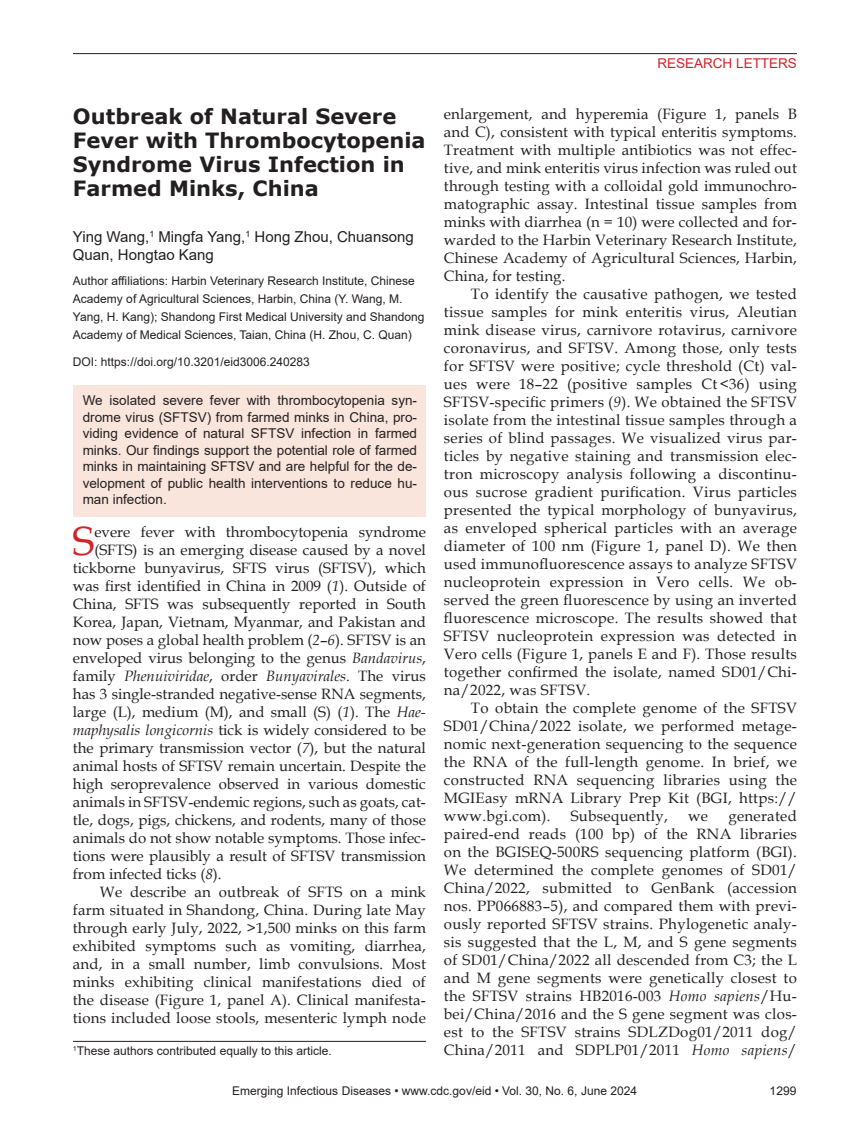
<style>
.page{position:relative;width:851px;height:1134px;background:#fff}
.page>*{position:absolute;margin:0;border:0;box-sizing:border-box;transform-origin:0 0}
.Drop_Cap{font:40.8px "Book Antiqua";color:#d1232a}
.Article_Title{font:700 21px/24px "Verdana";color:#231f20}
.Body_Text{font:15px/18px "Book Antiqua";letter-spacing:.02em;color:#231f20;text-align:justify}
.Drop_Cap-2{font:15px "Book Antiqua";color:#231f20}
.Authors{font:15px/18px "Arial";color:#231f20}
.Drop_Cap-3{font:italic 15px "Book Antiqua";color:#231f20}
.Abstract{font:13.5px/16.5px "Arial";color:#231f20;text-align:justify}
.t1{font:13.5px "Arial";color:#d1232a}
.Affiliations{font:12px/18px "Arial";color:#231f20}
.Footnote{font:12px "Arial";color:#231f20}
.DOI{font:12px "Arial";color:#231f20}
.s1{font-style:italic}
.s2{font-style:normal}
</style>
<div class="page">
<hr style="left:73px;top:53px;width:723px;height:1px;background:#231f20">
<hr style="left:73px;top:1041px;width:353px;height:1px;background:#231f20">
<div style="left:74px;top:386px;width:352px;height:131px;background:#f9e5dc"></div>
<p class="Article_Title" style="left:73px;top:104px;width:354px">Outbreak of Natural Severe<br>Fever with Thrombocytopenia<br>Syndrome Virus Infection in<br>Farmed Minks, China</p>
<p class="Authors" style="left:73px;top:228px;width:342px">Ying Wang,<sup>1</sup> Mingfa Yang,<sup>1</sup> Hong Zhou, Chuansong<br>Quan, Hongtao Kang</p>
<p class="Affiliations" style="left:73px;top:272px;width:353px">Author affiliations: Harbin Veterinary Research Institute, Chinese Academy of Agricultural Sciences, Harbin, China (Y. Wang, M.<br>Yang, H. Kang); Shandong First Medical University and Shandong Academy of Medical Sciences, Taian, China (H. Zhou, C. Quan)</p>
<p class="DOI" style="left:73px;top:354px;width:238px">DOI: https://doi.org/10.3201/eid3006.240283</p>
<p class="Abstract" style="left:83px;top:392px;width:336px">We isolated severe fever with thrombocytopenia syn&shy;drome virus (SFTSV) from farmed minks in China, pro&shy;viding evidence of natural SFTSV infection in farmed minks. Our findings support the potential role of farmed minks in maintaining SFTSV and are helpful for the de&shy;velopment of public health interventions to reduce hu&shy;man infection.</p>
<p class="Drop_Cap" style="left:73px;top:513px;width:23px">S</p>
<p class="Drop_Cap-2" style="left:94px;top:522px;width:333px">evere fever with thrombocytopenia syndrome</p>
<p class="Drop_Cap-2" style="left:94px;top:540px;width:333px">(SFTS) is an emerging disease caused by a novel</p>
<p class="Drop_Cap-2" style="left:73px;top:558px;width:354px">tickborne bunyavirus, SFTS virus (SFTSV), which</p>
<p class="Drop_Cap-2" style="left:73px;top:576px;width:354px">was first identified in China in 2009 (<span class="s1">1</span>). Outside of</p>
<p class="Drop_Cap-2" style="left:73px;top:594px;width:354px">China, SFTS was subsequently reported in South</p>
<p class="Drop_Cap-2" style="left:73px;top:612px;width:354px">Korea, Japan, Vietnam, Myanmar, and Pakistan and</p>
<p class="Drop_Cap-2" style="left:73px;top:630px;width:354px">now poses a global health problem (<span class="s1">2</span>–<span class="s1">6</span>). SFTSV is an</p>
<p class="Drop_Cap-2" style="left:73px;top:648px;width:354px">enveloped virus belonging to the genus <span class="s1">Bandavirus</span>,</p>
<p class="Drop_Cap-3" style="left:73px;top:666px;width:354px"><span class="s2">family</span> Phenuiviridae<span class="s2">, order</span> Bunyavirales<span class="s2">. The virus</span></p>
<p class="Drop_Cap-2" style="left:73px;top:684px;width:354px">has 3 single-stranded negative-sense RNA segments,</p>
<p class="Drop_Cap-2" style="left:73px;top:702px;width:354px">large (L), medium (M), and small (S) (<span class="s1">1</span>). The <span class="s1">Hae-</span></p>
<p class="Drop_Cap-2" style="left:73px;top:720px;width:354px"><span class="s1">maphysalis longicornis</span> tick is widely considered to be</p>
<p class="Drop_Cap-2" style="left:73px;top:738px;width:354px">the primary transmission vector (<span class="s1">7</span>), but the natural</p>
<p class="Drop_Cap-2" style="left:73px;top:756px;width:354px">animal hosts of SFTSV remain uncertain. Despite the</p>
<p class="Drop_Cap-2" style="left:73px;top:774px;width:354px">high seroprevalence observed in various domestic</p>
<p class="Drop_Cap-2" style="left:73px;top:792px;width:354px">animals in SFTSV-endemic regions, such as goats, cat-</p>
<p class="Drop_Cap-2" style="left:73px;top:810px;width:354px">tle, dogs, pigs, chickens, and rodents, many of those</p>
<p class="Drop_Cap-2" style="left:73px;top:828px;width:354px">animals do not show notable symptoms. Those infec-</p>
<p class="Drop_Cap-2" style="left:73px;top:846px;width:354px">tions were plausibly a result of SFTSV transmission</p>
<p class="Drop_Cap-2" style="left:73px;top:864px;width:150px">from infected ticks (<span class="s1">8</span>).</p>
<p class="Body_Text" style="left:73px;top:883px;width:354px;text-indent:27px">We describe an outbreak of SFTS on a mink farm situated in Shandong, China. During late May through early July, 2022, &gt;1,500 minks on this farm exhibited symptoms such as vomiting, diarrhea, and, in a small number, limb convulsions. Most minks exhibiting clinical manifestations died of the disease (Figure 1, panel A). Clinical manifesta&shy;tions included loose stools, mesenteric lymph node</p>
<p class="t1" style="left:657px;top:54px;width:141px">RESEARCH LETTERS</p>
<p class="Body_Text" style="left:444px;top:104px;width:354px">enlargement, and hyperemia (Figure 1, panels B and C), consistent with typical enteritis symptoms.<br>Treatment with multiple antibiotics was not effec&shy;tive, and mink enteritis virus infection was ruled out through testing with a colloidal gold immunochro&shy;matographic assay. Intestinal tissue samples from minks with diarrhea (n = 10) were collected and for&shy;warded to the Harbin Veterinary Research Institute, Chinese Academy of Agricultural Sciences, Harbin, China, for testing.</p>
<p class="Body_Text" style="left:444px;top:284px;width:354px;text-indent:27px">To identify the causative pathogen, we tested tissue samples for mink enteritis virus, Aleutian mink disease virus, carnivore rotavirus, carnivore coronavirus, and SFTSV. Among those, only tests for SFTSV were positive; cycle threshold (Ct) val&shy;ues were 18–22 (positive samples Ct &lt;36) using SFTSV-specific primers (<span class="s1">9</span>). We obtained the SFTSV isolate from the intestinal tissue samples through a series of blind passages. We visualized virus par&shy;ticles by negative staining and transmission elec&shy;tron microscopy analysis following a discontinu&shy;ous sucrose gradient purification. Virus particles presented the typical morphology of bunyavirus, as enveloped spherical particles with an average diameter of 100 nm (Figure 1, panel D). We then used immunofluorescence assays to analyze SFTSV nucleoprotein expression in Vero cells. We ob&shy;served the green fluorescence by using an inverted fluorescence microscope. The results showed that SFTSV nucleoprotein expression was detected in Vero cells (Figure 1, panels E and F). Those results together confirmed the isolate, named SD01/Chi&shy;na/2022, was SFTSV.</p>
<p class="Body_Text" style="left:444px;top:698px;width:354px;text-indent:27px">To obtain the complete genome of the SFTSV SD01/China/2022 isolate, we performed metage&shy;nomic next-generation sequencing to the sequence the RNA of the full-length genome. In brief, we constructed RNA sequencing libraries using the MGIEasy mRNA Library Prep Kit (BGI, https:// www.bgi.com).</p>
<p class="Body_Text" style="left:444px;top:806px;width:354px;text-indent:284px">generated paired-end reads (100 bp) of the RNA libraries on the BGISEQ-500RS sequencing platform (BGI).<br>We determined the complete genomes of SD01/ China/2022, submitted to GenBank (accession nos. PP066883–5), and compared them with previ&shy;ously reported SFTSV strains. Phylogenetic analy&shy;sis suggested that the L, M, and S gene segments of SD01/China/2022 all descended from C3; the L and M gene segments were genetically closest to the SFTSV strains HB2016-003 <span class="s1">Homo sapiens</span>/Hu&shy;bei/China/2016 and the S gene segment was clos&shy;est to the SFTSV strains SDLZDog01/2011 dog/</p>
<p class="Body_Text" style="left:570px;top:806px;width:99px">Subsequently,</p>
<p class="Body_Text" style="left:688px;top:806px;width:21px">we</p>
<p class="Footnote" style="left:73px;top:1043px;width:260px"><sup>1</sup>These authors contributed equally to this article.</p>
<p class="Body_Text" style="left:444px;top:1040px;width:354px">China/2011 and SDPLP01/2011 <span class="s1">Homo sapiens</span>/</p>
<p class="Affiliations" style="left:232px;top:1082px;width:406px">Emerging Infectious Diseases • www.cdc.gov/eid • Vol. 30, No. 6, June 2024</p>
<p class="Affiliations" style="left:769px;top:1082px;width:28px">1299</p>
</div>
